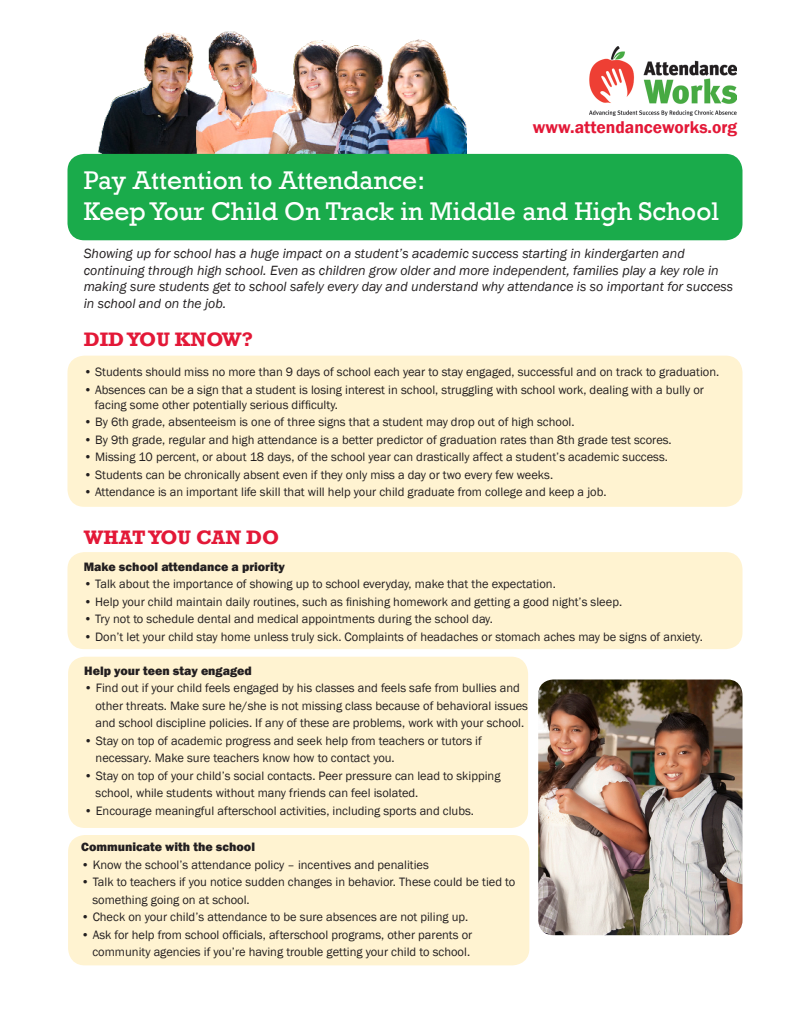
<style>
.page{position:relative;width:810px;height:1035px;background:#fff}
.page>*{position:absolute;margin:0;border:0;box-sizing:border-box;transform-origin:0 0}
.t1{font:26.25px "Rockwell";color:#fff}
.t2{font:700 20px "Rockwell";color:#e31837}
.t3{font:600 17.5px "Franklin Gothic";color:#e31837}
.t4{font:italic 13.75px/16.5px "Franklin Gothic";color:#231f20}
.t5{font:12.5px/17.5px "Franklin Gothic";color:#231f20}
.t6{font:800 12.5px "Franklin Gothic";color:#231f20}
</style>
<div class="page">
<img style="left:99px;top:31px;width:367px;height:123px">
<div style="left:68px;top:356px;width:674px;height:151px;background:#fff3d1;border-radius:17px"></div>
<div style="left:68px;top:154px;width:674px;height:86px;background:#1aab4b;border-radius:17px"></div>
<div style="left:68px;top:552px;width:674px;height:97px;background:#fff3d1;border-radius:17px"></div>
<div style="left:68px;top:657px;width:460px;height:171px;background:#fff3d1;border-radius:17px"></div>
<div style="left:68px;top:835px;width:461px;height:130px;background:#fff3d1;border-radius:17px"></div>
<img style="left:590px;top:47px;width:146px;height:69px">
<img style="left:538px;top:680px;width:204px;height:255px">
<p class="t3" style="left:533px;top:117px;width:206px">www.attendanceworks.org</p>
<p class="t1" style="left:84px;top:165px;width:343px">Pay Attention to Attendance:</p>
<p class="t1" style="left:84px;top:196px;width:637px">Keep Your Child On Track in Middle and High School</p>
<p class="t4" style="left:84px;top:246px;width:651px">Showing up for school has a huge impact on a student’s academic success starting in kindergarten and continuing through high school. Even as children grow older and more independent, families play a key role in making sure students get to school safely every day and understand why attendance is so important for success in school and on the job.</p>
<p class="t2" style="left:84px;top:327px;width:171px">DID YOU KNOW?</p>
<p class="t5" style="left:84px;top:364px;width:637px">• Students should miss no more than 9 days of school each year to stay engaged, successful and on track to graduation.</p>
<p class="t5" style="left:95px;top:383px;width:611px;line-height:15px;text-indent:-11px">• Absences can be a sign that a student is losing interest in school, struggling with school work, dealing with a bully or facing some other potentially serious difficulty.</p>
<p class="t5" style="left:84px;top:414px;width:492px">• By 6th grade, absenteeism is one of three signs that a student may drop out of high school.</p>
<p class="t5" style="left:84px;top:431px;width:590px">• By 9th grade, regular and high attendance is a better predictor of graduation rates than 8th grade test scores.</p>
<p class="t5" style="left:84px;top:449px;width:586px">• Missing 10 percent, or about 18 days, of the school year can drastically affect a student’s academic success.</p>
<p class="t5" style="left:84px;top:466px;width:471px">• Students can be chronically absent even if they only miss a day or two every few weeks.</p>
<p class="t5" style="left:84px;top:484px;width:524px">• Attendance is an important life skill that will help your child graduate from college and keep a job.</p>
<p class="t2" style="left:84px;top:525px;width:197px">WHAT YOU CAN DO</p>
<p class="t6" style="left:84px;top:558px;width:203px">Make school attendance a priority</p>
<p class="t5" style="left:84px;top:576px;width:474px">• Talk about the importance of showing up to school everyday, make that the expectation.</p>
<p class="t5" style="left:84px;top:593px;width:540px">• Help your child maintain daily routines, such as finishing homework and getting a good night’s sleep.</p>
<p class="t5" style="left:84px;top:611px;width:411px">• Try not to schedule dental and medical appointments during the school day.</p>
<p class="t5" style="left:84px;top:628px;width:621px">• Don’t let your child stay home unless truly sick. Complaints of headaches or stomach aches may be signs of anxiety.</p>
<p class="t6" style="left:84px;top:662px;width:169px">Help your teen stay engaged</p>
<p class="t5" style="left:96px;top:680px;width:434px;text-indent:-11px">• Find out if your child feels engaged by his classes and feels safe from bullies and other threats. Make sure he/she is not missing class because of behavioral issues and school discipline policies. If any of these are problems, work with your school.</p>
<p class="t5" style="left:96px;top:732px;width:388px;text-indent:-11px">• Stay on top of academic progress and seek help from teachers or tutors if necessary. Make sure teachers know how to contact you.</p>
<p class="t5" style="left:96px;top:767px;width:406px;text-indent:-11px">• Stay on top of your child’s social contacts. Peer pressure can lead to skipping school, while students without many friends can feel isolated.</p>
<p class="t5" style="left:84px;top:802px;width:391px">• Encourage meaningful afterschool activities, including sports and clubs.</p>
<p class="t6" style="left:81px;top:839px;width:175px">Communicate with the school</p>
<p class="t5" style="left:81px;top:856px;width:349px">• Know the school’s attendance policy – incentives and penalities</p>
<p class="t5" style="left:92px;top:874px;width:424px;text-indent:-11px">• Talk to teachers if you notice sudden changes in behavior. These could be tied to something going on at school.</p>
<p class="t5" style="left:81px;top:909px;width:389px">• Check on your child’s attendance to be sure absences are not piling up.</p>
<p class="t5" style="left:81px;top:926px;width:393px;text-align:right">• Ask for help from school officials, afterschool programs, other parents or community agencies if you’re having trouble getting your child to school.</p>
</div>
